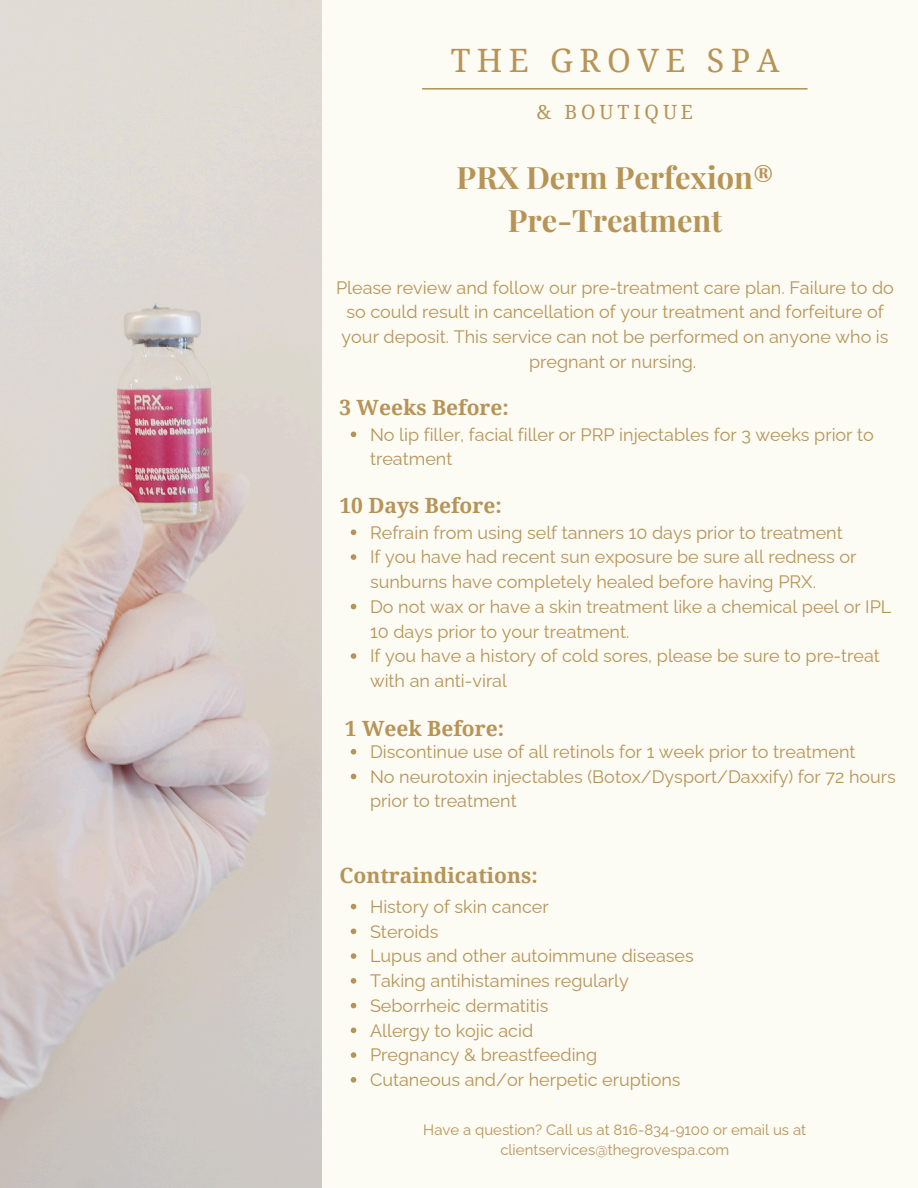
<style>
.page{position:relative;width:918px;height:1188px;background:#fcfbf4}
.page>*{position:absolute;margin:0;border:0;box-sizing:border-box;transform-origin:0 0}
.t1{font:32.25px "Noto Serif";letter-spacing:.2em;color:#b79455}
.t2{font:700 30.75px/42.8px "Playfair Display";color:#b79456;text-align:center}
.t3{font:700 21px "Noto Serif";color:#b79456}
.t4{font:19.65px "Noto Serif";letter-spacing:.2em;color:#b79455}
.t5{font:18px/24.8px "Raleway";color:#b79456}
.t6{font:15px/20.2px "Raleway";color:#b79456;text-align:center}
</style>
<div class="page">
<hr style="left:423px;top:88px;width:384px;height:2px;background:#b79455">
<svg style="left:351px;top:432px;width:5px;height:5px"></svg>
<svg style="left:351px;top:529px;width:5px;height:6px"></svg>
<svg style="left:351px;top:554px;width:5px;height:6px"></svg>
<svg style="left:351px;top:604px;width:5px;height:5px"></svg>
<svg style="left:351px;top:653px;width:5px;height:6px"></svg>
<svg style="left:351px;top:749px;width:5px;height:6px"></svg>
<svg style="left:351px;top:774px;width:5px;height:5px"></svg>
<svg style="left:351px;top:904px;width:5px;height:5px"></svg>
<svg style="left:351px;top:929px;width:5px;height:5px"></svg>
<svg style="left:351px;top:953px;width:5px;height:6px"></svg>
<svg style="left:351px;top:978px;width:5px;height:6px"></svg>
<svg style="left:351px;top:1003px;width:5px;height:5px"></svg>
<svg style="left:351px;top:1028px;width:5px;height:5px"></svg>
<svg style="left:351px;top:1052px;width:5px;height:6px"></svg>
<svg style="left:351px;top:1077px;width:5px;height:6px"></svg>
<img style="left:0;top:0;width:322px;height:1188px">
<p class="t1" style="left:451px;top:38px;width:330px">THE GROVE SPA</p>
<p class="t4" style="left:537px;top:98px;width:158px">&amp; BOUTIQUE</p>
<h2 class="t2" style="left:457px;top:155px;width:318px">PRX Derm Perfexion®<br>Pre-Treatment</h2>
<h1 class="t5" style="left:336px;top:275px;width:559px;text-align:center">Please review and follow our pre-treatment care plan. Failure to do so could result in cancellation of your treatment and forfeiture of your deposit. This service can not be performed on anyone who is pregnant or nursing.</h1>
<h4 class="t3" style="left:339px;top:393px;width:171px">3 Weeks Before:</h4>
<h3 class="t5" style="left:370px;top:422px;width:505px">No lip filler, facial filler or PRP injectables for 3 weeks prior to treatment</h3>
<p class="t3" style="left:339px;top:491px;width:164px">10 Days Before:</p>
<h3 class="t5" style="left:370px;top:520px;width:474px">Refrain from using self tanners 10 days prior to treatment</h3>
<p class="t5" style="left:370px;top:545px;width:488px">If you have had recent sun exposure be sure all redness or sunburns have completely healed before having PRX.</p>
<p class="t5" style="left:370px;top:594px;width:523px">Do not wax or have a skin treatment like a chemical peel or IPL<br>10 days prior to your treatment.</p>
<p class="t5" style="left:370px;top:644px;width:511px">If you have a history of cold sores, please be sure to pre-treat with an anti-viral</p>
<p class="t3" style="left:345px;top:714px;width:161px">1 Week Before:</p>
<h3 class="t5" style="left:370px;top:739px;width:487px">Discontinue use of all retinols for 1 week prior to treatment</h3>
<p class="t5" style="left:370px;top:764px;width:527px">No neurotoxin injectables (Botox/Dysport/Daxxify) for 72 hours prior to treatment</p>
<p class="t3" style="left:339px;top:861px;width:200px">Contraindications:</p>
<h3 class="t5" style="left:370px;top:894px;width:180px">History of skin cancer</h3>
<p class="t5" style="left:370px;top:919px;width:70px">Steroids</p>
<p class="t5" style="left:370px;top:944px;width:325px">Lupus and other autoimmune diseases</p>
<p class="t5" style="left:370px;top:968px;width:260px">Taking antihistamines regularly</p>
<p class="t5" style="left:370px;top:993px;width:180px">Seborrheic dermatitis</p>
<p class="t5" style="left:370px;top:1018px;width:165px">Allergy to kojic acid</p>
<p class="t5" style="left:370px;top:1043px;width:229px">Pregnancy &amp; breastfeeding</p>
<p class="t5" style="left:370px;top:1067px;width:312px">Cutaneous and/or herpetic eruptions</p>
<p class="t6" style="left:423px;top:1120px;width:384px">Have a question? Call us at 816-834-9100 or email us at clientservices@thegrovespa.com</p>
</div>
